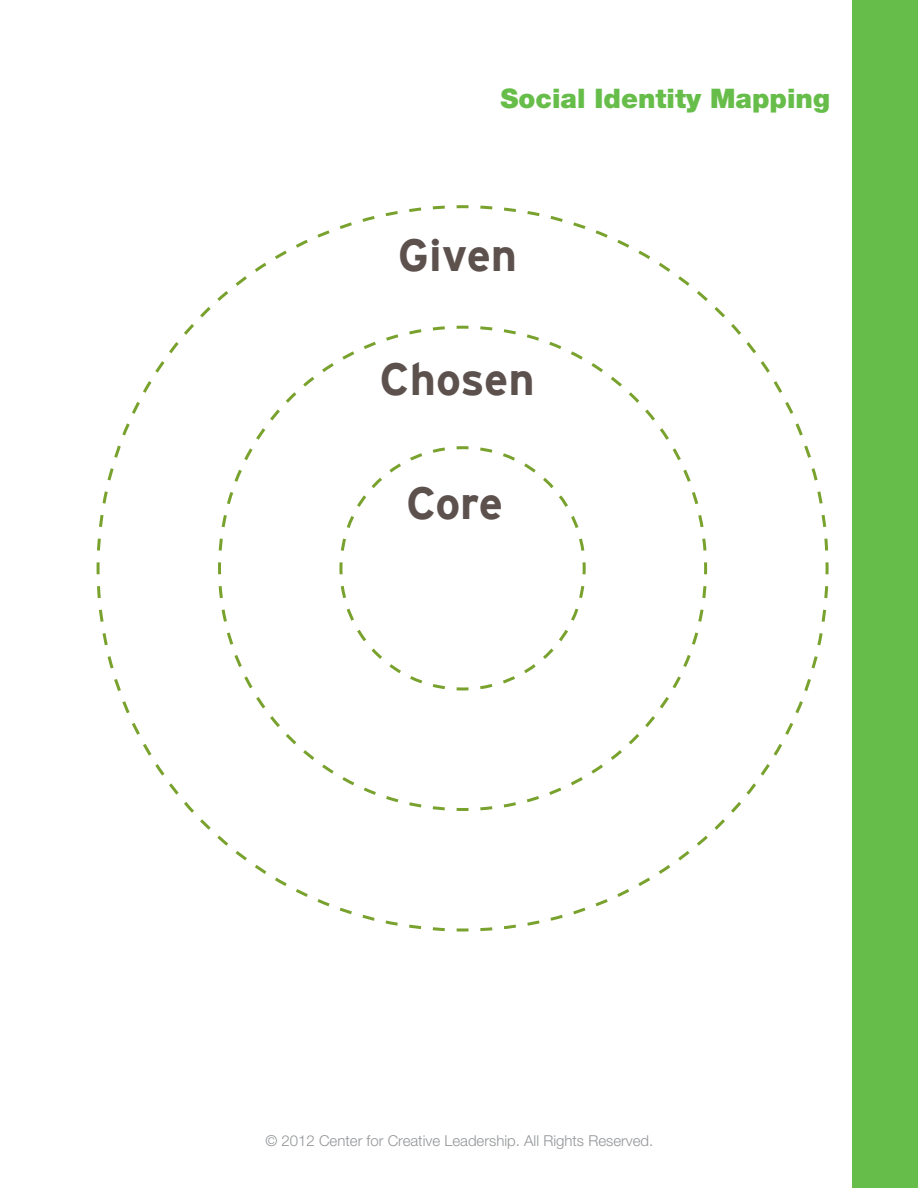
<style>
.page{position:relative;width:918px;height:1188px;background:#fff}
.page>*{position:absolute;margin:0;border:0;box-sizing:border-box;transform-origin:0 0}
.t1{font:700 45px "Interstate";color:#5d514e}
.t2{font:900 27px "Helvetica Neue";color:#67bd4a}
.t3{font:300 15px "Helvetica Neue";color:#939598}
</style>
<div class="page">
<div style="left:852px;top:0;width:66px;height:1188px;background:#67bd4a"></div>
<svg style="left:96px;top:205px;width:733px;height:727px"></svg>
<h2 class="t2" style="left:500px;top:83px;width:331px">Social Identity Mapping</h2>
<h1 class="t1" style="left:398px;top:230px;width:121px">Given</h1>
<h1 class="t1" style="left:380px;top:354px;width:157px">Chosen</h1>
<h1 class="t1" style="left:406px;top:478px;width:98px">Core</h1>
<p class="t3" style="left:265px;top:1131px;width:389px">© 2012 Center for Creative Leadership. All Rights Reserved.</p>
</div>
